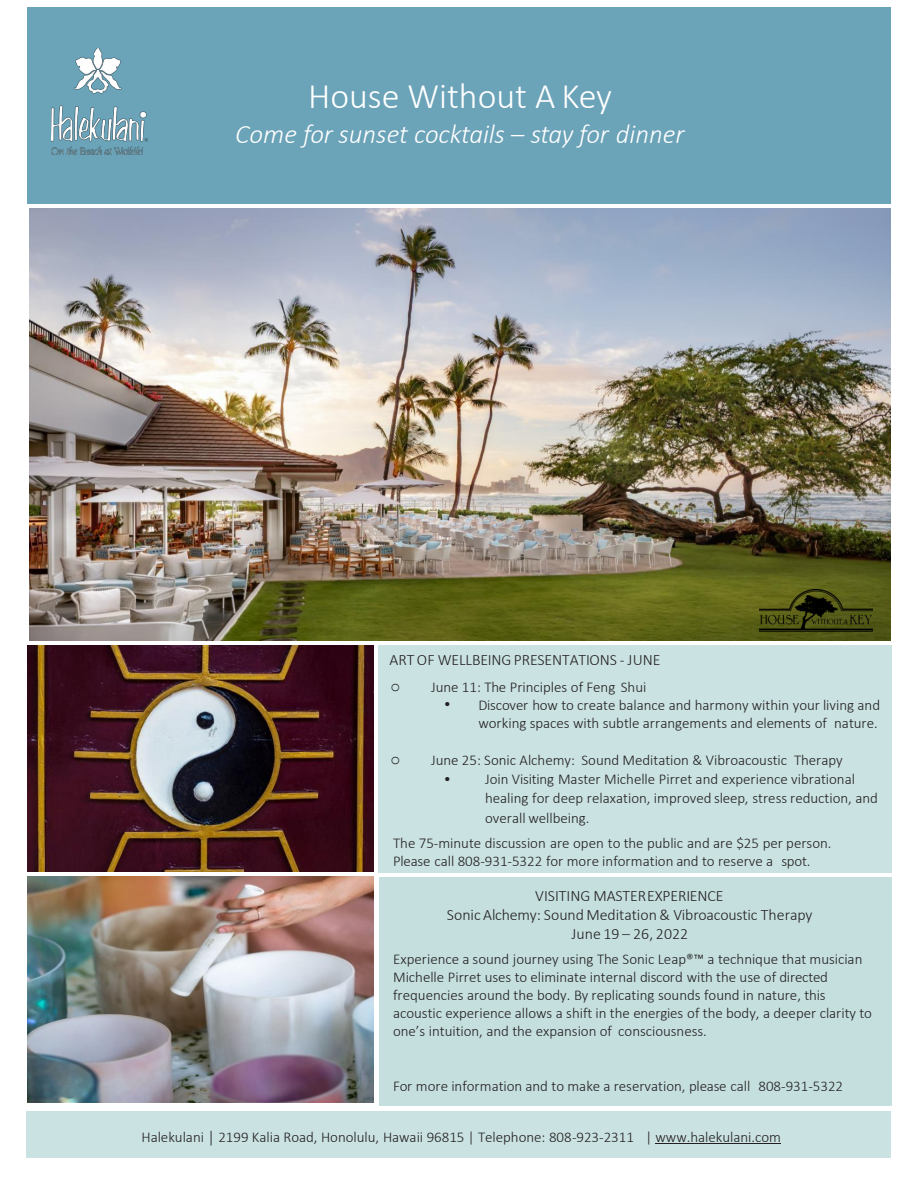
<style>
.page{position:relative;width:918px;height:1188px;background:#fff}
.page>*{position:absolute;margin:0;border:0;box-sizing:border-box;transform-origin:0 0}
.t1{font:300 36px "Calibri";color:#fff}
.t2{font:italic 300 27px "Calibri";letter-spacing:-.005em;color:#fff}
.t3{font:16.5px "Courier New";color:#231f20}
.t4{font:300 15.9px/18.9px "Calibri";letter-spacing:-.005em;color:#231f20;text-align:center}
.t5{font:300 15px/18px "Calibri";color:#231f20}
.s1{font-family:"Arial";font-weight:400;font-size:16.5px}
</style>
<div class="page">
<img style="left:29px;top:209px;width:862px;height:432px">
<div style="left:379px;top:877px;width:513px;height:228px;background:#c5dfdf"></div>
<div style="left:379px;top:645px;width:513px;height:227px;background:#c5dfdf"></div>
<div style="left:28px;top:7px;width:863px;height:197px;background:#6ba3b8"></div>
<img style="left:52px;top:49px;width:95px;height:105px">
<div style="left:26px;top:1112px;width:865px;height:46px;background:#c5dfdf"></div>
<img style="left:28px;top:645px;width:345px;height:227px">
<img style="left:759px;top:589px;width:113px;height:43px">
<hr style="left:655px;top:1143px;width:126px;height:1px;background:#231f20">
<img style="left:28px;top:876px;width:345px;height:227px">
<p class="t1" style="left:308px;top:74px;width:305px">House Without A Key</p>
<p class="t2" style="left:235px;top:117px;width:451px">Come for sunset cocktails – stay for dinner</p>
<p class="t4" style="left:389px;top:650px;width:273px">ART OF WELLBEING PRESENTATIONS - JUNE</p>
<p class="t3" style="left:391px;top:675px;width:11px">o</p>
<p class="t5" style="left:431px;top:677px;width:217px">June 11: The Principles of Feng Shui</p>
<p class="t5" style="left:445px;top:696px;width:437px;text-align:right"><span class="s1">•</span> Discover how to create balance and harmony within your living and working spaces with subtle arrangements and elements of nature.</p>
<p class="t3" style="left:391px;top:749px;width:11px">o</p>
<p class="t5" style="left:431px;top:751px;width:413px">June 25: Sonic Alchemy: Sound Meditation &amp; Vibroacoustic Therapy</p>
<p class="t5" style="left:485px;top:769px;width:394px;line-height:19.6px;text-indent:-40px"><span class="s1">•</span> Join Visiting Master Michelle Pirret and experience vibrational healing for deep relaxation, improved sleep, stress reduction, and overall wellbeing.</p>
<p class="t5" style="left:393px;top:834px;width:440px">The 75-minute discussion are open to the public and are $25 per person.<br>Please call 808-931-5322 for more information and to reserve a spot.</p>
<p class="t4" style="left:447px;top:886px;width:367px">VISITING MASTEREXPERIENCE<br>Sonic Alchemy: Sound Meditation &amp; Vibroacoustic Therapy<br>June 19 – 26, 2022</p>
<p class="t5" style="left:393px;top:950px;width:481px">Experience a sound journey using The Sonic Leap®™ a technique that musician Michelle Pirret uses to eliminate internal discord with the use of directed frequencies around the body. By replicating sounds found in nature, this acoustic experience allows a shift in the energies of the body, a deeper clarity to one’s intuition, and the expansion of consciousness.</p>
<p class="t5" style="left:393px;top:1077px;width:452px">For more information and to make a reservation, please call 808-931-5322</p>
<p class="t5" style="left:142px;top:1128px;width:641px">Halekulani │ 2199 Kalia Road, Honolulu, Hawaii 96815 | Telephone: 808-923-2311 | www.halekulani.com</p>
</div>
